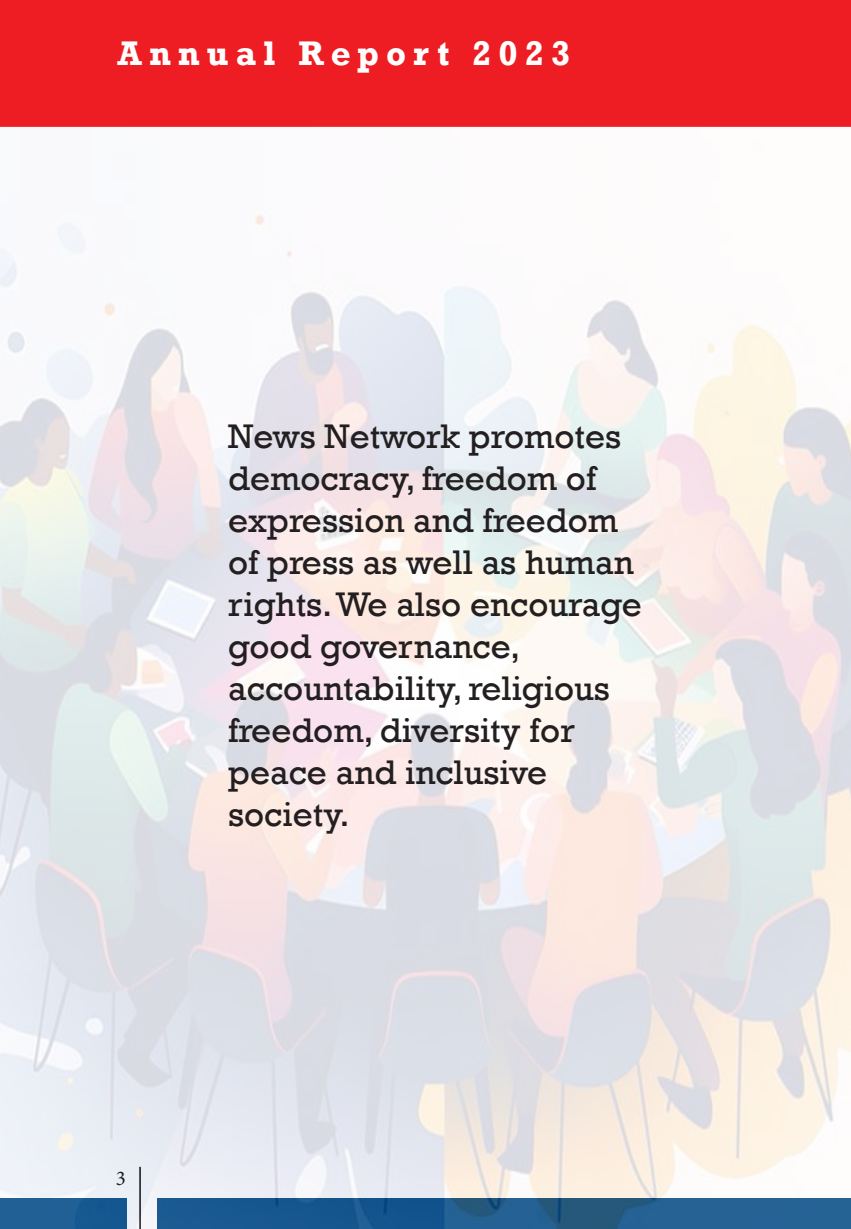
<style>
.page{position:relative;width:851px;height:1229px;background:#fff}
.page>*{position:absolute;margin:0;border:0;box-sizing:border-box;transform-origin:0 0}
.t1{font:35px/42px "Rockwell";color:#231f20}
.t2{font:700 35px "Rockwell";letter-spacing:.2em;color:#fff}
.t3{font:21px "Minion Pro";color:#231f20}
</style>
<div class="page">
<div style="left:0;top:0;width:850px;height:126px;background:#ee1d23"></div>
<img style="left:0;top:126px;width:850px;height:1102px">
<p class="t2" style="left:118px;top:32px;width:454px">Annual Report 2023</p>
<p class="t1" style="left:228px;top:415px;width:415px">News Network promotes democracy, freedom of expression and freedom of press as well as human rights. We also encourage good governance, accountability, religious freedom, diversity for peace and inclusive society.</p>
<p class="t3" style="left:116px;top:1164px;width:12px">3</p>
</div>
